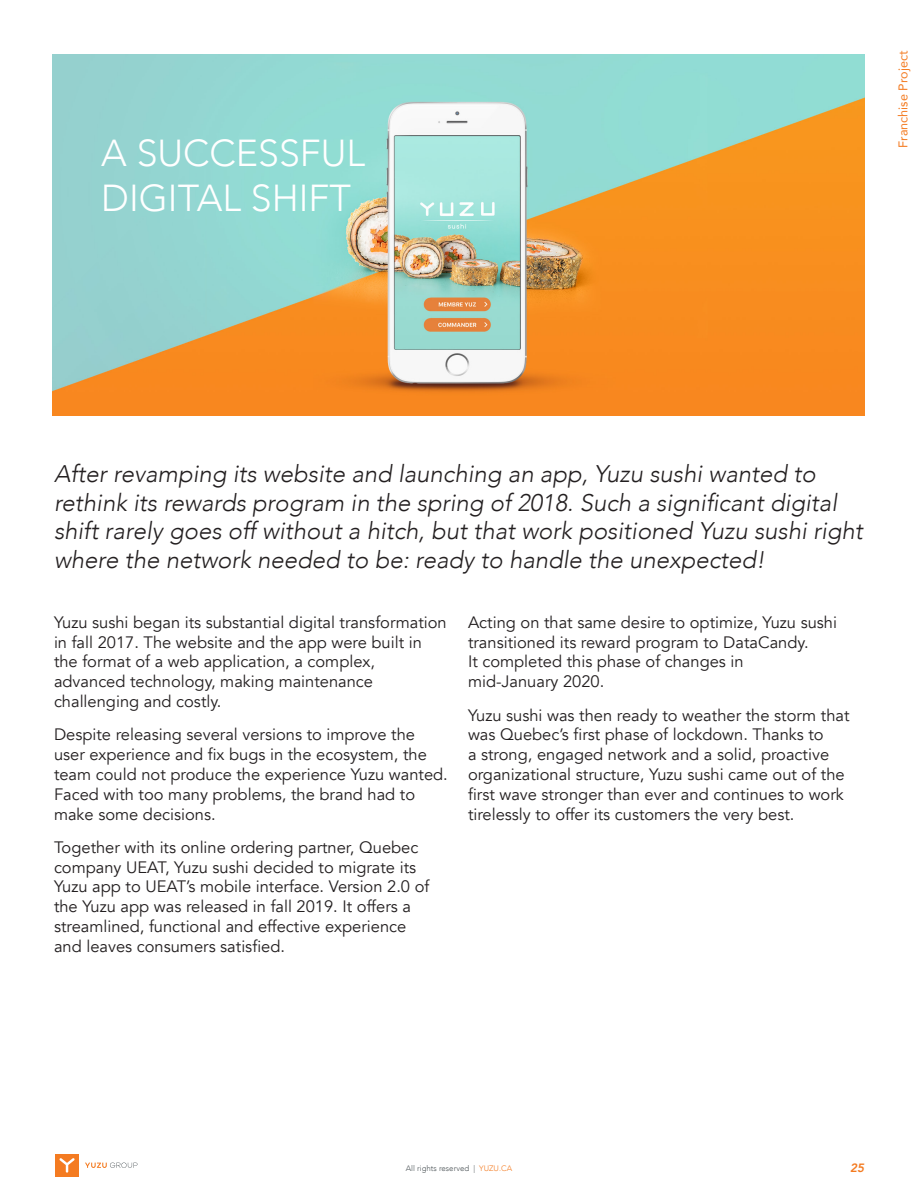
<style>
.page{position:relative;width:918px;height:1188px;background:#fff}
.page>*{position:absolute;margin:0;border:0;box-sizing:border-box;transform-origin:0 0}
._2020_titre{font:300 37.5px/45px "Avenir";color:#fff}
.Introduction{font:italic 300 24px/28.5px "Avenir";color:#231f20}
.Texte_Courant{font:16.5px/19.8px "Avenir";color:#231f20}
.t1{font:12.6px "Avenir";color:#f47b21}
.t2{font:italic 800 12px "Avenir";color:#f47b21}
.t3{font:300 7.95px "Avenir";color:#4a5255}
.s1{color:#f47b21}
</style>
<div class="page">
<img style="left:53px;top:54px;width:811px;height:361px">
<svg style="left:85px;top:1163px;width:52px;height:5px"></svg>
<div style="left:55px;top:1154px;width:24px;height:22px;background:#f47b21"></div>
<svg style="left:59px;top:1158px;width:16px;height:15px"></svg>
<p class="_2020_titre" style="left:101px;top:130px;width:265px">A SUCCESSFUL<br>DIGITAL SHIFT</p>
<p class="t1" style="left:893px;top:148px;width:98px;rotate:-90deg">Franchise Project</p>
<p class="Introduction" style="left:54px;top:460px;width:810px">After revamping its website and launching an app, Yuzu sushi wanted to rethink its rewards program in the spring of 2018. Such a significant digital shift rarely goes off without a hitch, but that work positioned Yuzu sushi right where the network needed to be: ready to handle the unexpected!</p>
<p class="Texte_Courant" style="left:54px;top:613px;width:394px">Yuzu sushi began its substantial digital transformation in fall 2017. The website and the app were built in the format of a web application, a complex, advanced technology, making maintenance challenging and costly.</p>
<p class="Texte_Courant" style="left:54px;top:725px;width:395px">Despite releasing several versions to improve the user experience and fix bugs in the ecosystem, the team could not produce the experience Yuzu wanted.<br>Faced with too many problems, the brand had to make some decisions.</p>
<p class="Texte_Courant" style="left:54px;top:838px;width:377px">Together with its online ordering partner, Quebec company UEAT, Yuzu sushi decided to migrate its Yuzu app to UEAT’s mobile interface. Version 2.0 of the Yuzu app was released in fall 2019. It offers a streamlined, functional and effective experience and leaves consumers satisfied.</p>
<p class="Texte_Courant" style="left:468px;top:613px;width:371px">Acting on that same desire to optimize, Yuzu sushi transitioned its reward program to DataCandy.<br>It completed this phase of changes in mid-January 2020.</p>
<p class="Texte_Courant" style="left:468px;top:705px;width:383px">Yuzu sushi was then ready to weather the storm that was Quebec’s first phase of lockdown. Thanks to<br>a strong, engaged network and a solid, proactive organizational structure, Yuzu sushi came out of the first wave stronger than ever and continues to work tirelessly to offer its customers the very best.</p>
<p class="t3" style="left:406px;top:1164px;width:108px">All rights reserved | <span class="s1">YUZU.CA</span></p>
<p class="t2" style="left:850px;top:1161px;width:16px">25</p>
</div>
